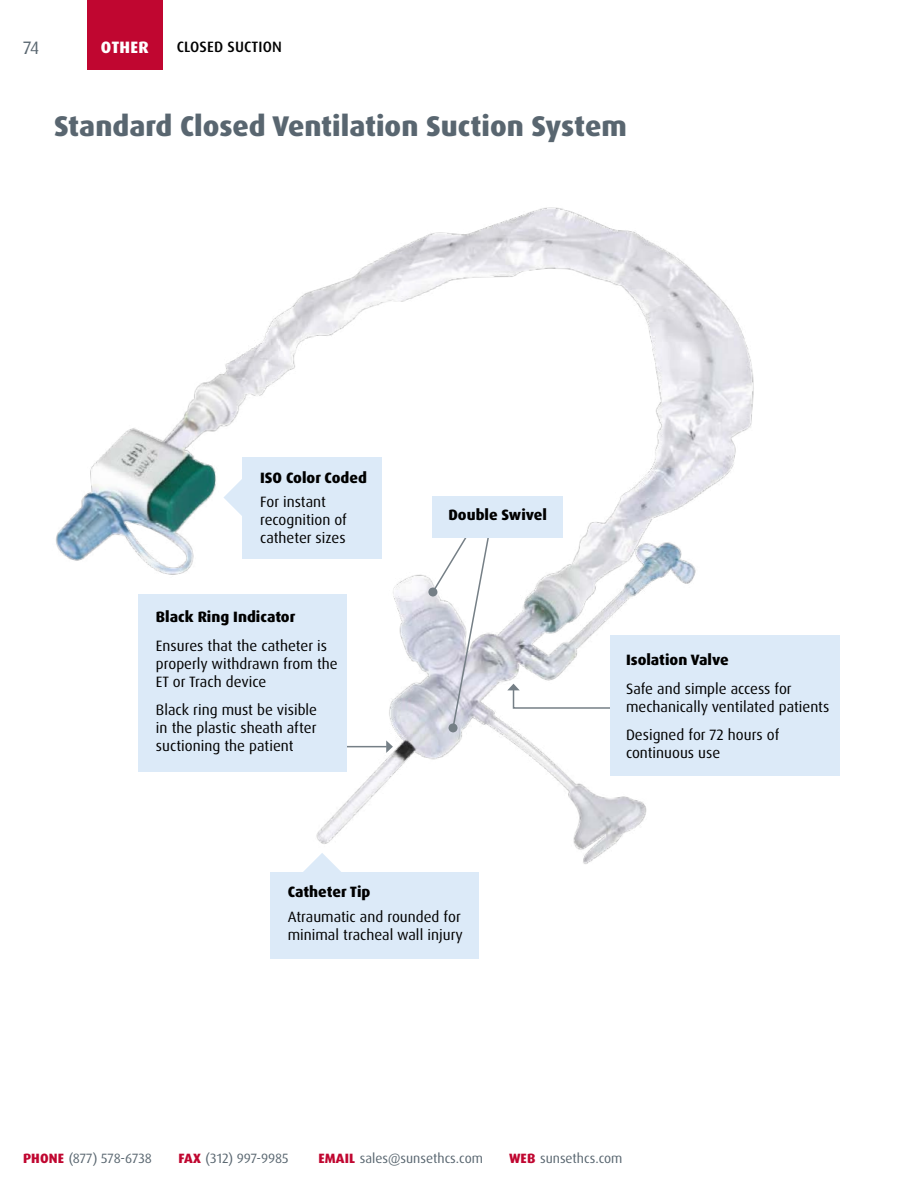
<style>
.page{position:relative;width:918px;height:1188px;background:#fff}
.page>*{position:absolute;margin:0;border:0;box-sizing:border-box;transform-origin:0 0}
.t1{font:800 28.5px "Dax OT";color:#596670}
.t2{font:18px "Dax OT";color:#596670}
.t3{font:800 16.5px "Dax OT";letter-spacing:.015em;color:#fff}
.t4{font:15px/18px "Dax OT";color:#000}
.t5{font:800 15px "Dax OT";color:#000}
.t6{font:500 15px "Dax Pro";letter-spacing:.01em;color:#000}
.t7{font:13.5px "Dax OT";color:#596670}
.s1{font-weight:800;color:#c00630}
</style>
<div class="page">
<div style="left:87px;top:0;width:75px;height:70px;background:#c00630"></div>
<img style="left:56px;top:207px;width:698px;height:657px">
<hr style="left:320px;top:746px;width:67px;height:1px;background:#757f86">
<svg style="left:386px;top:740px;width:7px;height:13px"></svg>
<svg style="left:507px;top:684px;width:103px;height:25px"></svg>
<svg style="left:288px;top:853px;width:69px;height:19px"></svg>
<svg style="left:223px;top:463px;width:20px;height:69px"></svg>
<div style="left:270px;top:872px;width:209px;height:87px;background:#dceaf8"></div>
<div style="left:139px;top:594px;width:208px;height:178px;background:#dceaf8"></div>
<div style="left:243px;top:457px;width:139px;height:102px;background:#dceaf8"></div>
<svg style="left:428px;top:588px;width:9px;height:9px"></svg>
<svg style="left:431px;top:530px;width:60px;height:200px"></svg>
<div style="left:449px;top:723px;width:9px;height:9px;background:#757f86;border-radius:50%"></div>
<div style="left:432px;top:496px;width:131px;height:42px;background:#dceaf8"></div>
<div style="left:610px;top:635px;width:230px;height:141px;background:#dceaf8"></div>
<p class="t2" style="left:23px;top:37px;width:18px">74</p>
<p class="t3" style="left:101px;top:37px;width:49px">OTHER</p>
<p class="t6" style="left:177px;top:37px;width:107px">CLOSED SUCTION</p>
<h1 class="t1" style="left:54px;top:108px;width:574px">Standard Closed Ventilation Suction System</h1>
<p class="t5" style="left:260px;top:468px;width:108px">ISO Color Coded</p>
<p class="t4" style="left:260px;top:493px;width:88px">For instant recognition of catheter sizes</p>
<p class="t5" style="left:156px;top:607px;width:141px">Black Ring Indicator</p>
<p class="t4" style="left:156px;top:637px;width:183px">Ensures that the catheter is properly withdrawn from the<br>ET or Trach device</p>
<p class="t4" style="left:156px;top:701px;width:163px;text-align:justify">Black ring must be visible in the plastic sheath after suctioning the patient</p>
<p class="t5" style="left:448px;top:505px;width:100px">Double Swivel</p>
<p class="t5" style="left:288px;top:882px;width:84px">Catheter Tip</p>
<p class="t4" style="left:288px;top:908px;width:177px">Atraumatic and rounded for minimal tracheal wall injury</p>
<p class="t5" style="left:626px;top:650px;width:104px">Isolation Valve</p>
<p class="t4" style="left:626px;top:680px;width:205px">Safe and simple access for mechanically ventilated patients</p>
<p class="t4" style="left:626px;top:726px;width:155px">Designed for 72 hours of continuous use</p>
<p class="t7" style="left:23px;top:1150px;width:130px"><span class="s1">PHONE</span> (877) 578-6738</p>
<p class="t7" style="left:179px;top:1150px;width:112px"><span class="s1">FAX</span> (312) 997-9985</p>
<p class="t7" style="left:318px;top:1150px;width:166px"><span class="s1">EMAIL</span> sales@sunsethcs.com</p>
<p class="t7" style="left:509px;top:1150px;width:115px"><span class="s1">WEB</span> sunsethcs.com</p>
</div>
